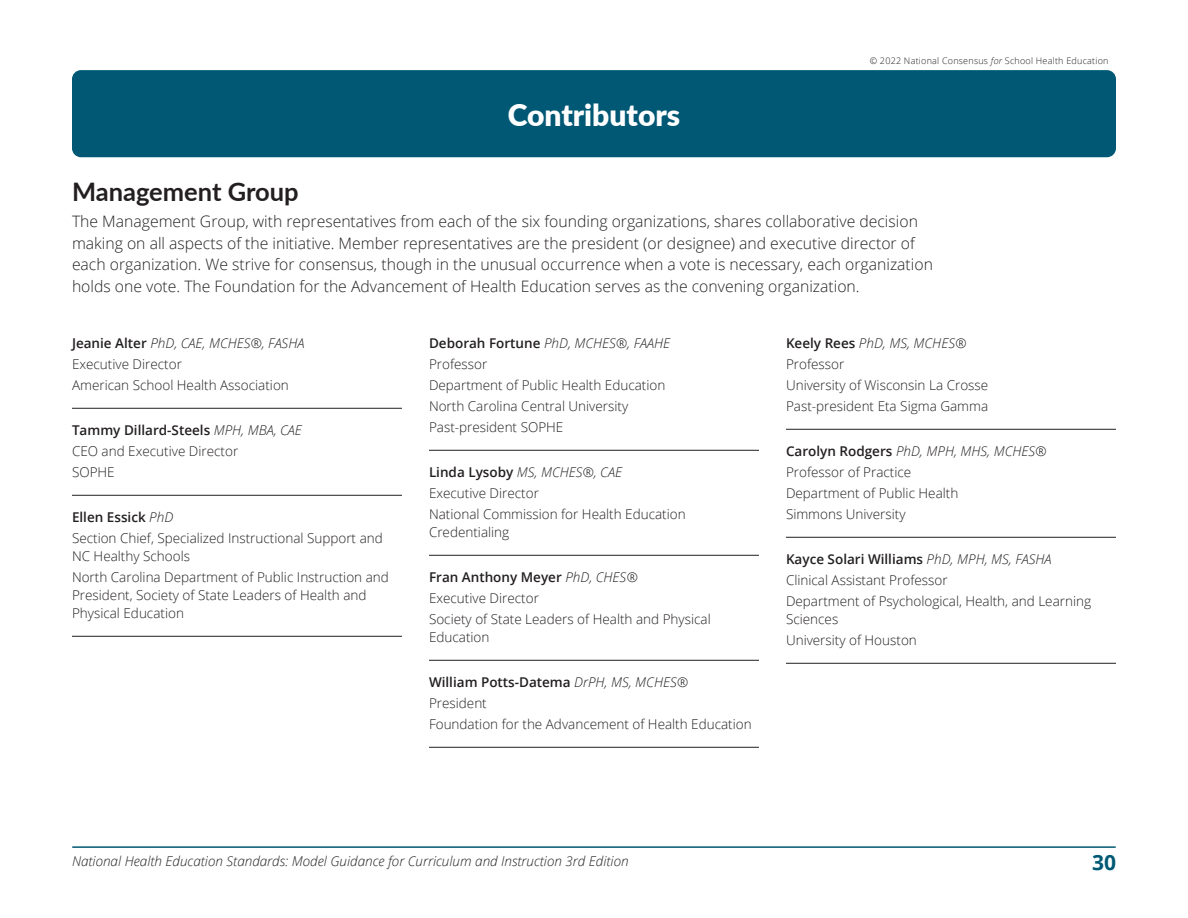
<style>
.page{position:relative;width:1188px;height:918px;background:#fff}
.page>*{position:absolute;margin:0;border:0;box-sizing:border-box;transform-origin:0 0}
.b_head_centered{font:900 30px "Lato";color:#fff}
.B_Head{font:700 25.5px "Lato";color:#231f20}
.t1{font:700 21px "Open Sans";color:#005875}
.Body_Text{font:300 15.75px/21.8px "Open Sans";color:#231f20}
.org_with_rule{font:300 13.5px/18px "Open Sans";color:#231f20}
.t2{font:italic 300 13.5px "Open Sans";color:#231f20}
.t3{font:600 13.5px "Open Sans";color:#231f20}
.t4{font:300 9px "Open Sans";letter-spacing:.025em;color:#231f20}
.s1{font-style:italic}
.s2{font-weight:600;font-style:normal}
.s3{font-weight:300;font-style:italic}
</style>
<div class="page">
<hr style="left:73px;top:846px;width:1042px;height:2px;background:#005875">
<hr style="left:72px;top:408px;width:330px;height:1px;background:#231f20">
<hr style="left:72px;top:495px;width:330px;height:1px;background:#231f20">
<hr style="left:72px;top:636px;width:330px;height:1px;background:#231f20">
<hr style="left:429px;top:450px;width:330px;height:1px;background:#231f20">
<hr style="left:429px;top:555px;width:330px;height:1px;background:#231f20">
<hr style="left:429px;top:660px;width:330px;height:1px;background:#231f20">
<hr style="left:429px;top:747px;width:330px;height:1px;background:#231f20">
<hr style="left:786px;top:429px;width:330px;height:1px;background:#231f20">
<hr style="left:786px;top:537px;width:330px;height:1px;background:#231f20">
<hr style="left:786px;top:663px;width:330px;height:1px;background:#231f20">
<div style="left:72px;top:70px;width:1044px;height:87px;background:#005875;border-radius:9px"></div>
<p class="b_head_centered" style="left:508px;top:92px;width:174px">Contributors</p>
<p class="t4" style="left:870px;top:54px;width:240px">© 2022 National Consensus <span class="s1">for</span> School Health Education</p>
<p class="B_Head" style="left:72px;top:172px;width:228px">Management Group</p>
<p class="Body_Text" style="left:72px;top:210px;width:863px">The Management Group, with representatives from each of the six founding organizations, shares collaborative decision making on all aspects of the initiative. Member representatives are the president (or designee) and executive director of each organization. We strive for consensus, though in the unusual occurrence when a vote is necessary, each organization holds one vote. The Foundation for the Advancement of Health Education serves as the convening organization.</p>
<p class="t2" style="left:72px;top:334px;width:234px"><span class="s2">Jeanie Alter</span> PhD, CAE, MCHES®, FASHA</p>
<p class="org_with_rule" style="left:72px;top:355px;width:111px">Executive Director</p>
<p class="org_with_rule" style="left:72px;top:376px;width:218px">American School Health Association</p>
<p class="t3" style="left:72px;top:421px;width:231px">Tammy Dillard-Steels <span class="s3">MPH, MBA, CAE</span></p>
<p class="org_with_rule" style="left:72px;top:442px;width:168px">CEO and Executive Director</p>
<p class="org_with_rule" style="left:72px;top:463px;width:44px">SOPHE</p>
<p class="t3" style="left:72px;top:508px;width:103px">Ellen Essick <span class="s3">PhD</span></p>
<p class="org_with_rule" style="left:72px;top:529px;width:312px">Section Chief, Specialized Instructional Support and<br>NC Healthy Schools</p>
<p class="org_with_rule" style="left:72px;top:568px;width:318px">North Carolina Department of Public Instruction and<br>President, Society of State Leaders of Health and<br>Physical Education</p>
<p class="t2" style="left:429px;top:334px;width:243px"><span class="s2">Deborah Fortune</span> PhD, MCHES®, FAAHE</p>
<p class="org_with_rule" style="left:429px;top:355px;width:60px">Professor</p>
<p class="org_with_rule" style="left:429px;top:376px;width:238px">Department of Public Health Education</p>
<p class="org_with_rule" style="left:429px;top:397px;width:201px">North Carolina Central University</p>
<p class="org_with_rule" style="left:429px;top:418px;width:136px">Past-president SOPHE</p>
<p class="t2" style="left:429px;top:463px;width:195px"><span class="s2">Linda Lysoby</span> MS, MCHES®, CAE</p>
<p class="org_with_rule" style="left:429px;top:484px;width:111px">Executive Director</p>
<p class="org_with_rule" style="left:429px;top:505px;width:258px">National Commission for Health Education<br>Credentialing</p>
<p class="t3" style="left:429px;top:568px;width:210px">Fran Anthony Meyer <span class="s3">PhD, CHES®</span></p>
<p class="org_with_rule" style="left:429px;top:589px;width:111px">Executive Director</p>
<p class="org_with_rule" style="left:429px;top:610px;width:283px">Society of State Leaders of Health and Physical<br>Education</p>
<p class="t3" style="left:429px;top:673px;width:261px">William Potts-Datema <span class="s3">DrPH, MS, MCHES®</span></p>
<p class="org_with_rule" style="left:429px;top:694px;width:59px">President</p>
<p class="org_with_rule" style="left:429px;top:715px;width:324px">Foundation for the Advancement of Health Education</p>
<p class="t2" style="left:786px;top:334px;width:182px"><span class="s2">Keely Rees</span> PhD, MS, MCHES®</p>
<p class="org_with_rule" style="left:786px;top:355px;width:60px">Professor</p>
<p class="org_with_rule" style="left:786px;top:376px;width:204px">University of Wisconsin La Crosse</p>
<p class="org_with_rule" style="left:786px;top:397px;width:204px">Past-president Eta Sigma Gamma</p>
<p class="t2" style="left:786px;top:442px;width:262px"><span class="s2">Carolyn Rodgers</span> PhD, MPH, MHS, MCHES®</p>
<p class="org_with_rule" style="left:786px;top:463px;width:127px">Professor of Practice</p>
<p class="org_with_rule" style="left:786px;top:484px;width:174px">Department of Public Health</p>
<p class="org_with_rule" style="left:786px;top:505px;width:121px">Simmons University</p>
<p class="t3" style="left:786px;top:550px;width:267px">Kayce Solari Williams <span class="s3">PhD, MPH, MS, FASHA</span></p>
<p class="org_with_rule" style="left:786px;top:571px;width:163px">Clinical Assistant Professor</p>
<p class="org_with_rule" style="left:786px;top:592px;width:307px">Department of Psychological, Health, and Learning<br>Sciences</p>
<p class="org_with_rule" style="left:786px;top:631px;width:132px">University of Houston</p>
<p class="t2" style="left:72px;top:851px;width:558px">National Health Education Standards: Model Guidance for Curriculum and Instruction 3rd Edition</p>
<h3 class="t1" style="left:1092px;top:848px;width:25px">30</h3>
</div>
